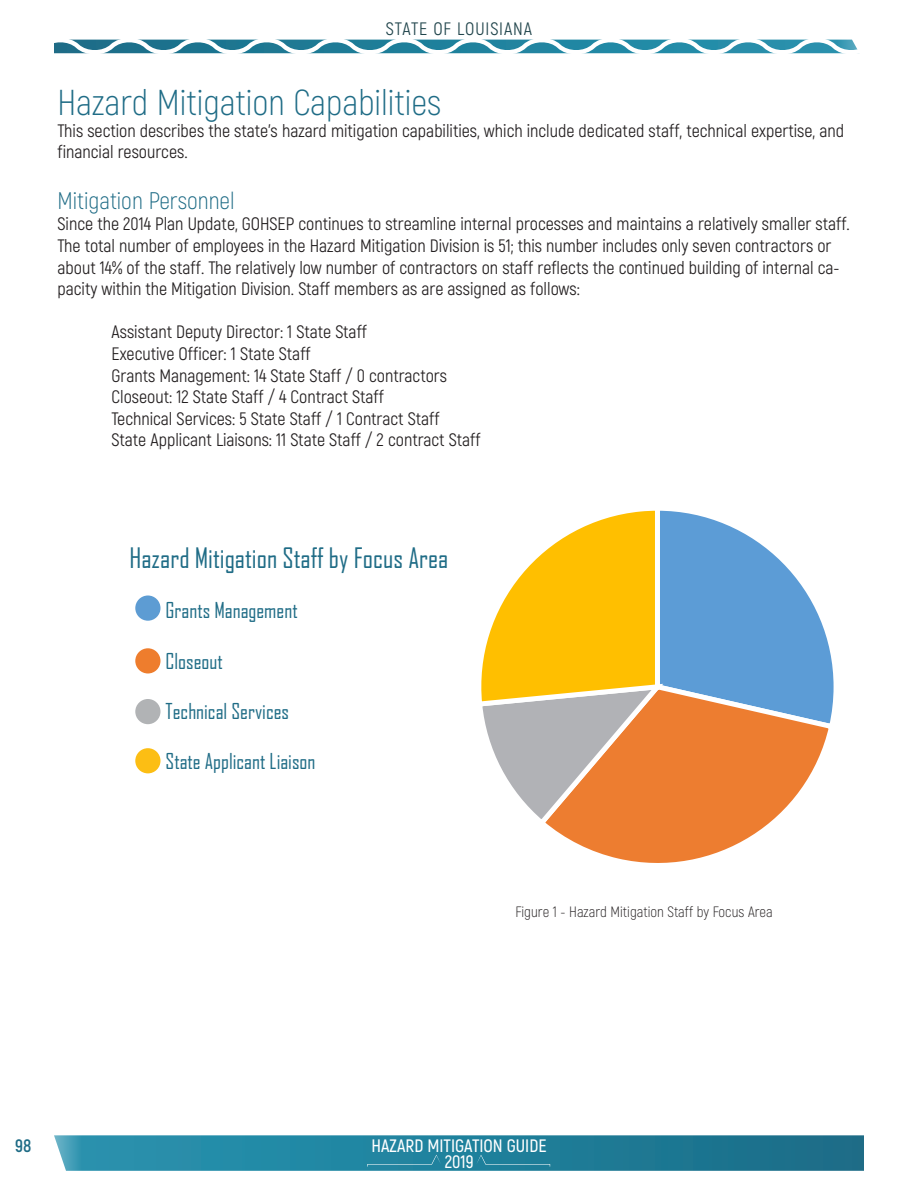
<style>
.page{position:relative;width:918px;height:1188px;background:#fff}
.page>*{position:absolute;margin:0;border:0;box-sizing:border-box;transform-origin:0 0}
.t1{font:300 36px "Akrobat";color:#1f6c86}
.t2{font:27px "Agency FB";color:#1f6c86}
.t3{font:300 24px "Akrobat";color:#1f6c86}
.t4{font:21px "Agency FB";color:#1f6c86}
.t5{font:18px/21.6px "Akrobat";color:#231f20}
.t6{font:600 18px/15.6px "Akrobat";color:#fff;text-align:center}
.t7{font:18px "Akrobat";letter-spacing:.05em;color:#21454c}
.t8{font:700 18px "Akrobat";color:#1f6c86}
.t9{font:300 15px "Akrobat";color:#231f20}
</style>
<div class="page">
<svg style="left:54px;top:39px;width:805px;height:15px"></svg>
<svg style="left:54px;top:1135px;width:810px;height:36px;background:#27839e"></svg>
<svg style="left:555px;top:830px;width:205px;height:33px"></svg>
<svg style="left:481px;top:510px;width:353px;height:320px"></svg>
<div style="left:135px;top:595px;width:25px;height:26px;background:#5d9cd3;border-radius:50%"></div>
<div style="left:135px;top:648px;width:25px;height:26px;background:#ee7d2d;border-radius:50%"></div>
<div style="left:135px;top:699px;width:25px;height:25px;background:#b1b3b5;border-radius:50%"></div>
<div style="left:135px;top:748px;width:25px;height:25px;background:#fcbe14;border-radius:50%"></div>
<p class="t7" style="left:386px;top:18px;width:148px">STATE OF LOUISIANA</p>
<p class="t1" style="left:58px;top:81px;width:385px">Hazard Mitigation Capabilities</p>
<p class="t5" style="left:58px;top:120px;width:788px">This section describes the state’s hazard mitigation capabilities, which include dedicated staff, technical expertise, and financial resources.</p>
<p class="t3" style="left:58px;top:186px;width:179px">Mitigation Personnel</p>
<p class="t5" style="left:58px;top:213px;width:794px">Since the 2014 Plan Update, GOHSEP continues to streamline internal processes and maintains a relatively smaller staff.<br>The total number of employees in the Hazard Mitigation Division is 51; this number includes only seven contractors or about 14% of the staff. The relatively low number of contractors on staff reflects the continued building of internal ca&shy;pacity within the Mitigation Division. Staff members as are assigned as follows:</p>
<p class="t5" style="left:112px;top:321px;width:257px">Assistant Deputy Director: 1 State Staff</p>
<p class="t5" style="left:112px;top:343px;width:337px">Executive Officer: 1 State Staff<br>Grants Management: 14 State Staff / 0 contractors</p>
<p class="t5" style="left:112px;top:386px;width:329px">Closeout: 12 State Staff / 4 Contract Staff<br>Technical Services: 5 State Staff / 1 Contract Staff</p>
<p class="t5" style="left:112px;top:429px;width:370px">State Applicant Liaisons: 11 State Staff / 2 contract Staff</p>
<p class="t2" style="left:130px;top:541px;width:320px">Hazard Mitigation Staff by Focus Area</p>
<p class="t4" style="left:166px;top:597px;width:134px">Grants Management</p>
<p class="t4" style="left:166px;top:648px;width:59px">Closeout</p>
<p class="t4" style="left:166px;top:698px;width:125px">Technical Services</p>
<p class="t4" style="left:166px;top:749px;width:151px">State Applicant Liaison</p>
<p class="t9" style="left:516px;top:903px;width:259px">Figure 1 - Hazard Mitigation Staff by Focus Area</p>
<p class="t8" style="left:15px;top:1135px;width:18px">98</p>
<p class="t6" style="left:372px;top:1138px;width:177px">HAZARD MITIGATION GUIDE<br>2019</p>
</div>
